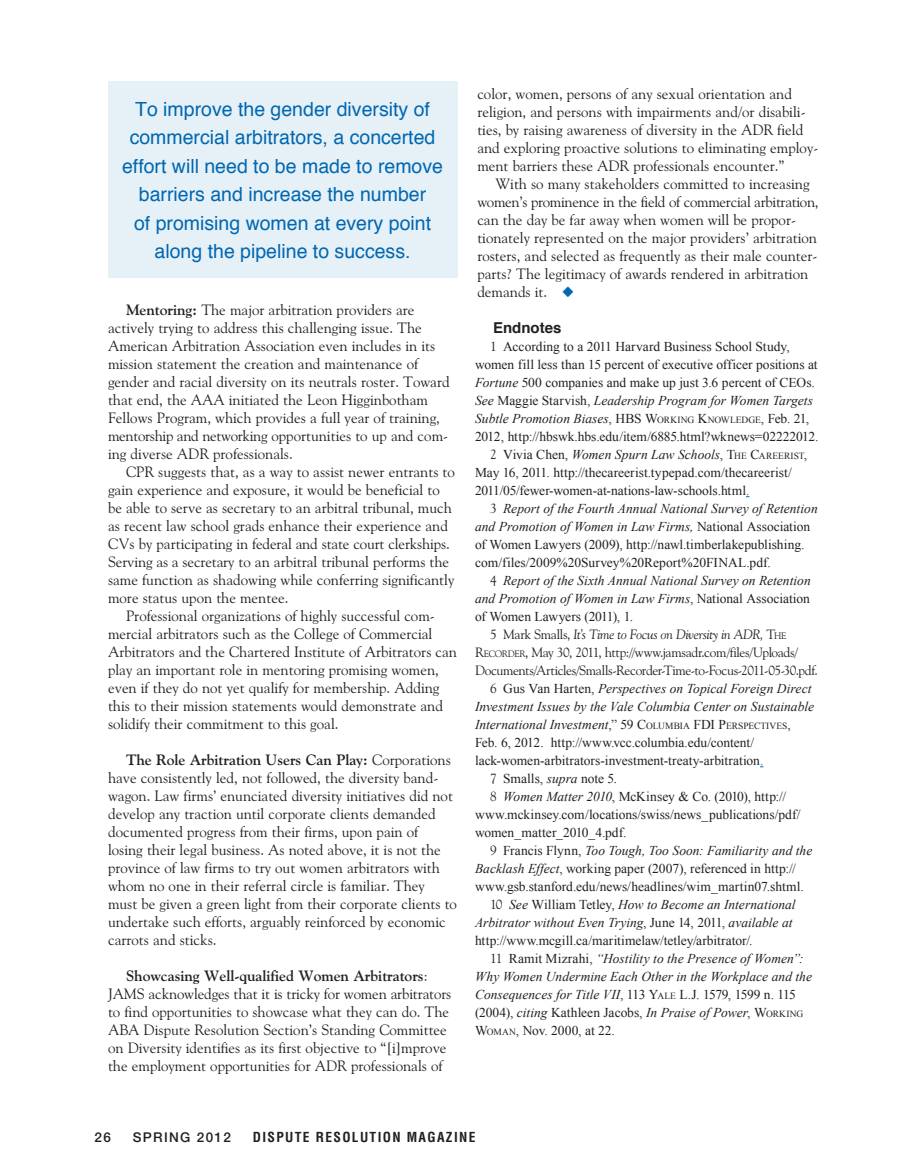
<style>
.page{position:relative;width:905px;height:1175px;background:#fff}
.page>*{position:absolute;margin:0;border:0;box-sizing:border-box;transform-origin:0 0}
.t1{font:19.5px/28.5px "Helvetica";color:#0067b1;text-align:center}
.t2{font:15px/18px "Goudy Old Style BT";color:#231f20}
.t3{font:700 15px "Helvetica";color:#231f20}
.t4{font:13.5px "Times New Roman";color:#231f20}
.t5{font:italic 13.5px "Times New Roman";color:#231f20}
.t6{font:13.5px/18px "Goudy Old Style BT";letter-spacing:-.035em;color:#231f20}
.t7{font:700 condensed 13.5px "Helvetica";letter-spacing:.1em;color:#231f20}
.t8{font:500 13.5px "Helvetica Neue";letter-spacing:.1em;color:#231f20}
.s1{font-weight:700}
.s2{color:#0067b1}
.s3{font-family:"Goudy Old Style BT"}
.s4{font-style:italic}
.s5{font-style:normal}
.s6{font-style:normal;font-size:9.45px}
.s7{font-family:"Goudy Old Style BT";font-style:normal}
.s8{font-style:inherit}
.s9{font-size:9.45px}
</style>
<div class="page">
<div style="left:108px;top:81px;width:349px;height:197px;background:#e6f0f7"></div>
<h1 class="t1" style="left:122px;top:94px;width:322px">To improve the gender diversity of commercial arbitrators, a concerted effort will need to be made to remove barriers and increase the number<br>of promising women at every point along the pipeline to success.</h1>
<p class="t2" style="left:108px;top:301px;width:343px;text-indent:18px"><span class="s1">Mentoring:</span> The major arbitration providers are actively trying to address this challenging issue. The American Arbitration Association even includes in its mission statement the creation and maintenance of gender and racial diversity on its neutrals roster. Toward that end, the AAA initiated the Leon Higginbotham Fellows Program, which provides a full year of training, mentorship and networking opportunities to up and com&shy;ing diverse ADR professionals.</p>
<p class="t2" style="left:108px;top:463px;width:348px;text-indent:18px">CPR suggests that, as a way to assist newer entrants to gain experience and exposure, it would be beneficial to be able to serve as secretary to an arbitral tribunal, much as recent law school grads enhance their experience and CVs by participating in federal and state court clerkships.<br>Serving as a secretary to an arbitral tribunal performs the same function as shadowing while conferring significantly more status upon the mentee.</p>
<p class="t2" style="left:108px;top:607px;width:350px;text-indent:18px">Professional organizations of highly successful com&shy;mercial arbitrators such as the College of Commercial Arbitrators and the Chartered Institute of Arbitrators can play an important role in mentoring promising women, even if they do not yet qualify for membership. Adding this to their mission statements would demonstrate and solidify their commitment to this goal.</p>
<p class="t2" style="left:108px;top:751px;width:350px;text-indent:18px"><span class="s1">The Role Arbitration Users Can Play:</span> Corporations have consistently led, not followed, the diversity band&shy;wagon. Law firms’ enunciated diversity initiatives did not develop any traction until corporate clients demanded documented progress from their firms, upon pain of<br>losing their legal business. As noted above, it is not the province of law firms to try out women arbitrators with whom no one in their referral circle is familiar. They must be given a green light from their corporate clients to undertake such efforts, arguably reinforced by economic carrots and sticks.</p>
<p class="t2" style="left:108px;top:967px;width:345px;text-align:center"><span class="s1">Showcasing Well-qualified Women Arbitrators</span>:<br>JAMS acknowledges that it is tricky for women arbitrators to find opportunities to showcase what they can do. The ABA Dispute Resolution Section’s Standing Committee on Diversity identifies as its first objective to “[i]mprove the employment opportunities for ADR professionals of</p>
<p class="t2" style="left:477px;top:85px;width:342px">color, women, persons of any sexual orientation and religion, and persons with impairments and/or disabili&shy;ties, by raising awareness of diversity in the ADR field and exploring proactive solutions to eliminating employ&shy;ment barriers these ADR professionals encounter.”</p>
<p class="t2" style="left:477px;top:175px;width:343px;text-indent:18px">With so many stakeholders committed to increasing women’s prominence in the field of commercial arbitration, can the day be far away when women will be propor&shy;tionately represented on the major providers’ arbitration rosters, and selected as frequently as their male counter&shy;parts? The legitimacy of awards rendered in arbitration demands it. <span class="s2">◆</span></p>
<p class="t3" style="left:493px;top:316px;width:70px">Endnotes</p>
<p class="t4" style="left:490px;top:339px;width:301px"><span class="s3">1</span> According to a 2011 Harvard Business School Study,</p>
<p class="t4" style="left:475px;top:357px;width:344px">women fill less than 15 percent of executive officer positions at</p>
<p class="t4" style="left:475px;top:375px;width:341px"><span class="s4">Fortune</span> 500 companies and make up just 3.6 percent of CEOs.</p>
<p class="t5" style="left:475px;top:391px;width:339px">See <span class="s5">Maggie Starvish,</span> Leadership Program for Women Targets</p>
<p class="t5" style="left:475px;top:409px;width:336px">Subtle Promotion Biases<span class="s5">,</span> <span class="s5">HBS W</span><span class="s6">ORKING</span> <span class="s5">K</span><span class="s6">NOWLEDGE</span><span class="s5">, Feb. 21,</span></p>
<p class="t4" style="left:475px;top:429px;width:345px">2012, http://hbswk.hbs.edu/item/6885.html?wknews=02222012.</p>
<p class="t5" style="left:490px;top:445px;width:318px"><span class="s7">2</span> <span class="s5">Vivia Chen,</span> Women Spurn Law Schools<span class="s5">,</span> <span class="s5">T</span><span class="s6">HE</span> <span class="s5">C</span><span class="s6">AREERIST</span><span class="s5">,</span></p>
<p class="t4" style="left:475px;top:465px;width:318px">May 16, 2011. http://thecareerist.typepad.com/thecareerist/</p>
<p class="t4" style="left:475px;top:483px;width:276px">2011/05/fewer-women-at-nations-law-schools.html<span class="s2">.</span></p>
<p class="t5" style="left:490px;top:499px;width:329px"><span class="s7">3</span> Report of the Fourth Annual National Survey of Retention</p>
<p class="t5" style="left:475px;top:517px;width:337px">and Promotion of Women in Law Firms, <span class="s5">National Association</span></p>
<p class="t4" style="left:475px;top:537px;width:331px">of Women Lawyers (2009), http://nawl.timberlakepublishing.</p>
<p class="t4" style="left:475px;top:555px;width:297px">com/files/2009%20Survey%20Report%20FINAL.pdf.</p>
<p class="t5" style="left:490px;top:571px;width:322px"><span class="s7">4</span> Report of the Sixth Annual National Survey on Retention</p>
<p class="t5" style="left:475px;top:589px;width:336px">and Promotion of Women in Law Firms<span class="s5">, National Association</span></p>
<p class="t4" style="left:475px;top:609px;width:160px">of Women Lawyers (2011), 1.</p>
<p class="t6" style="left:475px;top:625px;width:344px;text-indent:15px">5 Mark Smalls, <span class="s4">It’s Time to Focus on Diversity in ADR,</span> <span class="s8">T</span><span class="s9">HE<br></span><span class="s8">R</span><span class="s9">ECORDER</span>, May 30, 2011, http://www.jamsadr.com/files/Uploads/<br>Documents/Articles/Smalls-Recorder-Time-to-Focus-2011-05-30.pdf.</p>
<p class="t5" style="left:490px;top:679px;width:323px"><span class="s7">6</span> <span class="s5">Gus Van Harten,</span> Perspectives on Topical Foreign Direct</p>
<p class="t5" style="left:475px;top:697px;width:340px">Investment Issues by the Vale Columbia Center on Sustainable</p>
<p class="t5" style="left:475px;top:715px;width:317px">International Investment<span class="s5">,” 59</span> <span class="s5">C</span><span class="s6">OLUMBIA</span> <span class="s5">FDI P</span><span class="s6">ERSPECTIVES</span><span class="s5">,</span></p>
<p class="t4" style="left:475px;top:735px;width:281px">Feb. 6, 2012. http://www.vcc.columbia.edu/content/</p>
<p class="t4" style="left:475px;top:753px;width:290px">lack-women-arbitrators-investment-treaty-arbitration<span class="s2">.</span></p>
<p class="t4" style="left:490px;top:771px;width:129px"><span class="s3">7</span> Smalls, <span class="s4">supra</span> note 5<span class="s4">.</span></p>
<p class="t4" style="left:490px;top:789px;width:297px"><span class="s3">8</span> <span class="s4">Women Matter 2010</span>, McKinsey &amp; Co. (2010), http://</p>
<p class="t4" style="left:475px;top:807px;width:327px">www.mckinsey.com/locations/swiss/news_publications/pdf/</p>
<p class="t4" style="left:475px;top:825px;width:153px">women_matter_2010_4.pdf.</p>
<p class="t5" style="left:490px;top:841px;width:324px"><span class="s7">9</span> <span class="s5">Francis Flynn,</span> Too Tough, Too Soon: Familiarity and the</p>
<p class="t4" style="left:475px;top:861px;width:322px"><span class="s4">Backlash Effect</span>, working paper (2007), referenced in http://</p>
<p class="t4" style="left:475px;top:879px;width:330px">www.gsb.stanford.edu/news/headlines/wim_martin07.shtml.</p>
<p class="t5" style="left:490px;top:895px;width:307px"><span class="s7">10</span> See <span class="s5">William Tetley,</span> How to Become an International</p>
<p class="t5" style="left:475px;top:913px;width:319px">Arbitrator without Even Trying<span class="s5">, June 14, 2011,</span> available at</p>
<p class="t4" style="left:475px;top:933px;width:279px">http://www.mcgill.ca/maritimelaw/tetley/arbitrator/.</p>
<p class="t5" style="left:490px;top:949px;width:315px"><span class="s7">11</span> <span class="s5">Ramit Mizrahi,</span> “Hostility to the Presence of Women”:</p>
<p class="t5" style="left:475px;top:967px;width:338px">Why Women Undermine Each Other in the Workplace and the</p>
<p class="t5" style="left:475px;top:985px;width:322px">Consequences for Title VII<span class="s5">, 113</span> <span class="s5">Y</span><span class="s6">ALE</span> <span class="s5">L.J.</span> <span class="s5">1579, 1599 n. 115</span></p>
<p class="t4" style="left:475px;top:1005px;width:330px">(2004), <span class="s4">citing</span> Kathleen Jacobs, <span class="s4">In Praise of Power</span>, <span class="s8">W</span><span class="s9">ORKING</span></p>
<p class="t4" style="left:475px;top:1023px;width:141px"><span class="s8">W</span><span class="s9">OMAN</span>, Nov. 2000, at 22.</p>
<p class="t8" style="left:94px;top:1129px;width:18px">26</p>
<p class="t8" style="left:133px;top:1129px;width:100px">Spring 2012</p>
<p class="t7" style="left:253px;top:1128px;width:224px">DISPUTE RESOLUTION MAGAZIN E</p>
</div>
